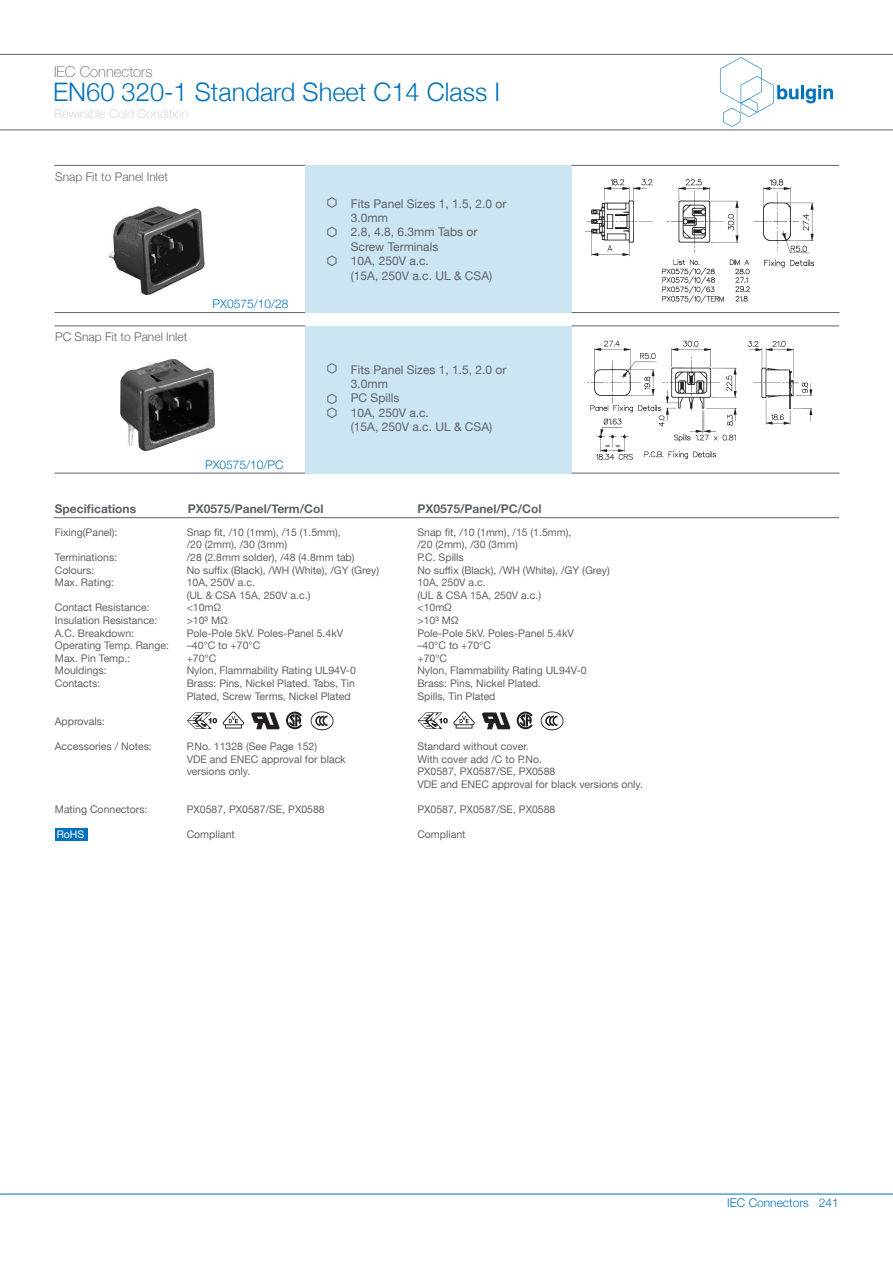
<style>
.page{position:relative;width:893px;height:1263px;background:#fff}
.page>*{position:absolute;margin:0;border:0;box-sizing:border-box;transform-origin:0 0}
.t1{font:300 25.5px "Helvetica Neue";color:#0072bc}
.t2{font:100 15px "Helvetica Neue";color:#5e6367}
.t3{font:300 12.3px "Helvetica Neue";color:#d8d9d7}
.t4{font:12px "Helvetica Neue";color:#5e6367}
.t5{font:700 12px "Helvetica Neue";color:#5e6367}
.t6{font:300 12px "Helvetica Neue";color:#0072bc}
.t7{font:300 12px "Helvetica Neue";color:#5e6367}
.t8{font:10.5px "Helvetica Neue";color:#5e6367}
.t9{font:10.5px "Helvetica Neue";color:#fff}
</style>
<div class="page">
<svg style="left:720px;top:57px;width:78px;height:70px"></svg>
<hr style="left:801px;top:85px;width:3px;height:14px;background:#0072bc">
<svg style="left:806px;top:85px;width:27px;height:18px"></svg>
<img style="left:120px;top:359px;width:94px;height:92px">
<img style="left:109px;top:206px;width:96px;height:90px">
<hr style="left:0;top:54px;width:893px;height:1px;background:#5e6367">
<hr style="left:0;top:129px;width:893px;height:1px;background:#5e6367">
<div style="left:305px;top:165px;width:267px;height:148px;background:#cce5f3"></div>
<div style="left:305px;top:325px;width:267px;height:148px;background:#cce5f3"></div>
<hr style="left:572px;top:165px;width:267px;height:1px;background:#5e6367">
<hr style="left:572px;top:325px;width:267px;height:1px;background:#5e6367">
<hr style="left:54px;top:312px;width:251px;height:1px;background:#5e6367">
<hr style="left:54px;top:473px;width:251px;height:1px;background:#5e6367">
<hr style="left:572px;top:312px;width:267px;height:1px;background:#5e6367">
<hr style="left:572px;top:473px;width:267px;height:1px;background:#5e6367">
<hr style="left:54px;top:165px;width:251px;height:1px;background:#5e6367">
<hr style="left:54px;top:325px;width:251px;height:1px;background:#5e6367">
<svg style="left:327px;top:197px;width:10px;height:11px"></svg>
<svg style="left:327px;top:363px;width:10px;height:11px"></svg>
<svg style="left:327px;top:255px;width:10px;height:11px"></svg>
<svg style="left:327px;top:226px;width:10px;height:12px"></svg>
<svg style="left:327px;top:393px;width:10px;height:25px"></svg>
<div style="left:55px;top:828px;width:32px;height:13px;background:#0072bc"></div>
<hr style="left:54px;top:517px;width:785px;height:1px;background:#5e6367">
<img style="left:585px;top:179px;width:230px;height:124px">
<img style="left:584px;top:340px;width:229px;height:120px">
<svg style="left:286px;top:712px;width:16px;height:17px"></svg>
<svg style="left:517px;top:712px;width:16px;height:17px"></svg>
<svg style="left:187px;top:712px;width:30px;height:17px"></svg>
<hr style="left:226px;top:725px;width:15px;height:3px;background:#231f20">
<svg style="left:223px;top:711px;width:21px;height:14px"></svg>
<svg style="left:418px;top:711px;width:57px;height:18px"></svg>
<svg style="left:251px;top:712px;width:29px;height:17px"></svg>
<svg style="left:482px;top:712px;width:29px;height:17px"></svg>
<img style="left:310px;top:712px;width:23px;height:18px">
<img style="left:541px;top:712px;width:23px;height:18px">
<hr style="left:1px;top:1194px;width:892px;height:1px;background:#0072bc">
<p class="t2" style="left:54px;top:60px;width:100px">IEC Connectors</p>
<p class="t1" style="left:53px;top:72px;width:448px">EN60 320-1 Standard Sheet C14 Class I</p>
<p class="t3" style="left:54px;top:104px;width:136px">Rewirable Cold Condition</p>
<p class="t7" style="left:55px;top:167px;width:114px">Snap Fit to Panel Inlet</p>
<p class="t7" style="left:55px;top:327px;width:134px">PC Snap Fit to Panel Inlet</p>
<p class="t6" style="left:213px;top:294px;width:77px">PX0575/10/28</p>
<p class="t6" style="left:205px;top:455px;width:80px">PX0575/10/PC</p>
<p class="t4" style="left:351px;top:195px;width:157px">Fits Panel Sizes 1, 1.5, 2.0 or</p>
<p class="t4" style="left:351px;top:209px;width:39px">3.0mm</p>
<p class="t4" style="left:351px;top:224px;width:128px">2.8, 4.8, 6.3mm Tabs or</p>
<p class="t4" style="left:351px;top:238px;width:89px">Screw Terminals</p>
<p class="t4" style="left:351px;top:252px;width:80px">10A, 250V a.c.</p>
<p class="t4" style="left:351px;top:267px;width:143px">(15A, 250V a.c. UL &amp; CSA)</p>
<p class="t4" style="left:351px;top:361px;width:157px">Fits Panel Sizes 1, 1.5, 2.0 or</p>
<p class="t4" style="left:351px;top:375px;width:39px">3.0mm</p>
<p class="t4" style="left:351px;top:389px;width:50px">PC Spills</p>
<p class="t4" style="left:351px;top:404px;width:80px">10A, 250V a.c.</p>
<p class="t4" style="left:351px;top:418px;width:143px">(15A, 250V a.c. UL &amp; CSA)</p>
<p class="t5" style="left:55px;top:499px;width:83px">Specifications</p>
<p class="t8" style="left:55px;top:524px;width:64px">Fixing(Panel):</p>
<p class="t8" style="left:55px;top:550px;width:64px">Terminations:</p>
<p class="t8" style="left:55px;top:562px;width:41px">Colours:</p>
<p class="t8" style="left:55px;top:575px;width:61px">Max. Rating:</p>
<p class="t8" style="left:55px;top:600px;width:96px">Contact Resistance:</p>
<p class="t8" style="left:55px;top:613px;width:104px">Insulation Resistance:</p>
<p class="t8" style="left:55px;top:625px;width:81px">A.C. Breakdown:</p>
<p class="t8" style="left:55px;top:638px;width:116px">Operating Temp. Range:</p>
<p class="t8" style="left:55px;top:650px;width:77px">Max. Pin Temp.:</p>
<p class="t8" style="left:55px;top:663px;width:53px">Mouldings:</p>
<p class="t8" style="left:55px;top:676px;width:47px">Contacts:</p>
<p class="t8" style="left:55px;top:713px;width:51px">Approvals:</p>
<p class="t8" style="left:55px;top:739px;width:99px">Accessories / Notes:</p>
<p class="t8" style="left:55px;top:802px;width:94px">Mating Connectors:</p>
<p class="t9" style="left:57px;top:827px;width:29px">RoHS</p>
<p class="t5" style="left:188px;top:499px;width:137px">PX0575/Panel/Term/Col</p>
<p class="t5" style="left:417px;top:499px;width:126px">PX0575/Panel/PC/Col</p>
<p class="t8" style="left:417px;top:524px;width:156px">Snap fit, /10 (1mm), /15 (1.5mm),</p>
<p class="t8" style="left:417px;top:537px;width:102px">/20 (2mm), /30 (3mm)</p>
<p class="t8" style="left:417px;top:550px;width:48px">P.C. Spills</p>
<p class="t8" style="left:417px;top:562px;width:194px">No suffix (Black), /WH (White), /GY (Grey)</p>
<p class="t8" style="left:417px;top:575px;width:70px">10A, 250V a.c.</p>
<p class="t8" style="left:417px;top:587px;width:125px">(UL &amp; CSA 15A, 250V a.c.)</p>
<p class="t8" style="left:417px;top:600px;width:36px">&lt;10mΩ</p>
<p class="t8" style="left:417px;top:613px;width:43px">&gt;10³ MΩ</p>
<p class="t8" style="left:417px;top:625px;width:158px">Pole-Pole 5kV. Poles-Panel 5.4kV</p>
<p class="t8" style="left:417px;top:638px;width:75px">–40°C to +70°C</p>
<p class="t8" style="left:417px;top:650px;width:31px">+70°C</p>
<p class="t8" style="left:417px;top:663px;width:171px">Nylon, Flammability Rating UL94V-0</p>
<p class="t8" style="left:417px;top:676px;width:125px">Brass: Pins, Nickel Plated.</p>
<p class="t8" style="left:417px;top:688px;width:80px">Spills, Tin Plated</p>
<p class="t8" style="left:187px;top:524px;width:156px">Snap fit, /10 (1mm), /15 (1.5mm),</p>
<p class="t8" style="left:187px;top:537px;width:102px">/20 (2mm), /30 (3mm)</p>
<p class="t8" style="left:187px;top:550px;width:169px">/28 (2.8mm solder), /48 (4.8mm tab)</p>
<p class="t8" style="left:187px;top:562px;width:194px">No suffix (Black), /WH (White), /GY (Grey)</p>
<p class="t8" style="left:187px;top:575px;width:70px">10A, 250V a.c.</p>
<p class="t8" style="left:187px;top:587px;width:125px">(UL &amp; CSA 15A, 250V a.c.)</p>
<p class="t8" style="left:187px;top:600px;width:36px">&lt;10mΩ</p>
<p class="t8" style="left:187px;top:613px;width:43px">&gt;10³ MΩ</p>
<p class="t8" style="left:187px;top:625px;width:158px">Pole-Pole 5kV. Poles-Panel 5.4kV</p>
<p class="t8" style="left:187px;top:638px;width:75px">–40°C to +70°C</p>
<p class="t8" style="left:187px;top:650px;width:31px">+70°C</p>
<p class="t8" style="left:187px;top:663px;width:171px">Nylon, Flammability Rating UL94V-0</p>
<p class="t8" style="left:187px;top:676px;width:170px">Brass: Pins, Nickel Plated. Tabs, Tin</p>
<p class="t8" style="left:187px;top:688px;width:165px">Plated, Screw Terms, Nickel Plated</p>
<p class="t8" style="left:187px;top:739px;width:132px">P.No. 11328 (See Page 152)</p>
<p class="t8" style="left:187px;top:751px;width:161px">VDE and ENEC approval for black</p>
<p class="t8" style="left:187px;top:764px;width:65px">versions only.</p>
<p class="t8" style="left:187px;top:802px;width:140px">PX0587, PX0587/SE, PX0588</p>
<p class="t8" style="left:187px;top:827px;width:50px">Compliant</p>
<p class="t8" style="left:417px;top:739px;width:113px">Standard without cover.</p>
<p class="t8" style="left:417px;top:751px;width:126px">With cover add /C to P.No.</p>
<p class="t8" style="left:417px;top:764px;width:140px">PX0587, PX0587/SE, PX0588</p>
<p class="t8" style="left:417px;top:776px;width:227px">VDE and ENEC approval for black versions only.</p>
<p class="t8" style="left:417px;top:802px;width:140px">PX0587, PX0587/SE, PX0588</p>
<p class="t8" style="left:417px;top:827px;width:50px">Compliant</p>
<p class="t6" style="left:727px;top:1193px;width:113px">IEC Connectors 241</p>
</div>
